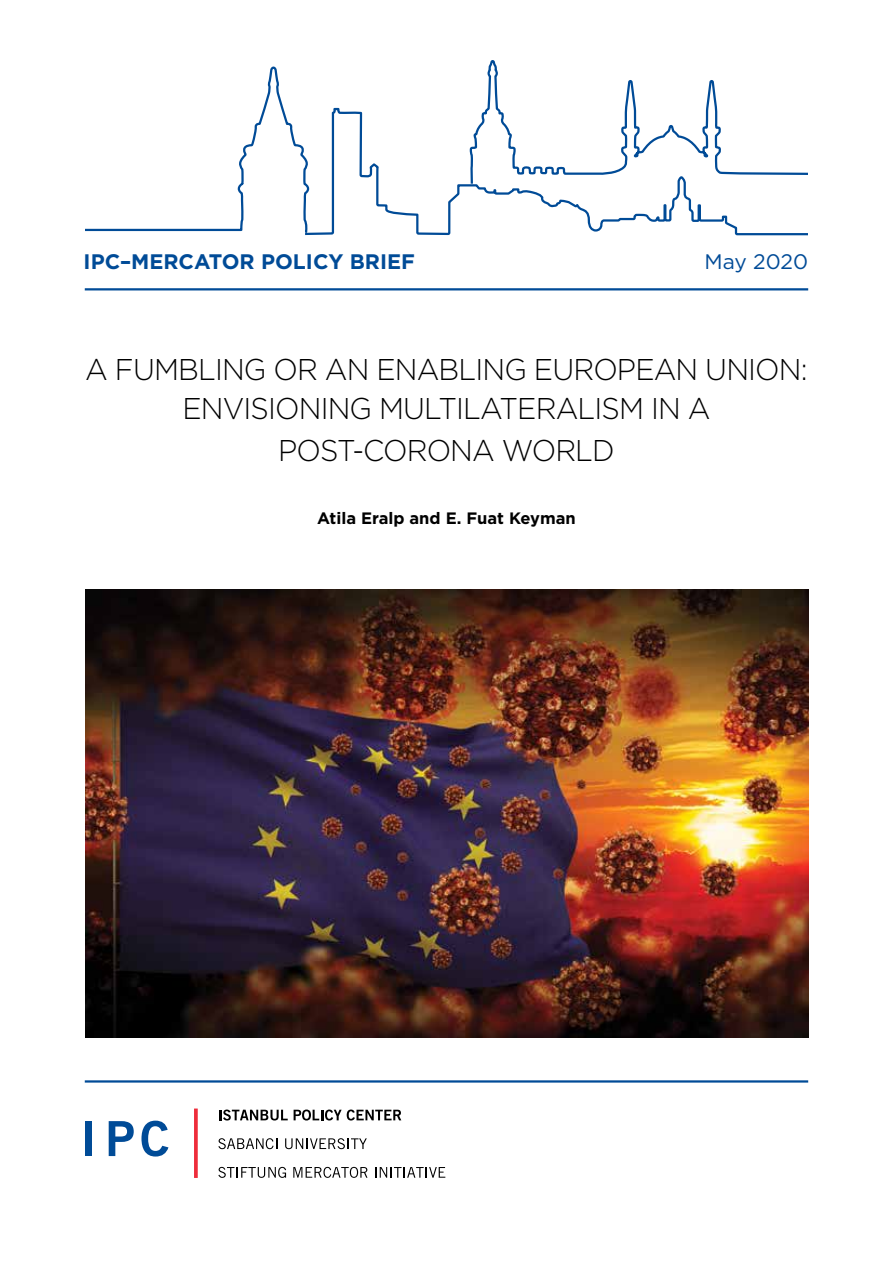
<style>
.page{position:relative;width:893px;height:1263px;background:#fff}
.page>*{position:absolute;margin:0;border:0;box-sizing:border-box;transform-origin:0 0}
.t1{font:300 30px/39px "Gotham";letter-spacing:-.03em;color:#000;text-align:center;scale:.96 1}
.t2{font:700 21px "Gotham";color:#004b97}
.t3{font:21px "Gotham";color:#004b97}
.t4{font:700 16.5px "Gotham";color:#000}
</style>
<div class="page">
<hr style="left:85px;top:1080px;width:723px;height:2px;background:#004b97">
<hr style="left:85px;top:288px;width:723px;height:2px;background:#004b97">
<svg style="left:85px;top:66px;width:218px;height:166px"></svg>
<svg style="left:303px;top:60px;width:505px;height:176px"></svg>
<svg style="left:218px;top:1167px;width:68px;height:11px"></svg>
<svg style="left:293px;top:1167px;width:74px;height:11px"></svg>
<svg style="left:375px;top:1167px;width:70px;height:11px"></svg>
<svg style="left:218px;top:1138px;width:59px;height:11px"></svg>
<svg style="left:285px;top:1138px;width:82px;height:11px"></svg>
<svg style="left:219px;top:1109px;width:69px;height:11px"></svg>
<svg style="left:294px;top:1109px;width:107px;height:11px"></svg>
<svg style="left:194px;top:1108px;width:4px;height:70px"></svg>
<svg style="left:109px;top:1121px;width:25px;height:35px"></svg>
<svg style="left:141px;top:1120px;width:27px;height:36px"></svg>
<div style="left:85px;top:1121px;width:7px;height:35px;background:#004b97"></div>
<img style="left:85px;top:590px;width:723px;height:448px">
<p class="t2" style="left:84px;top:248px;width:333px">IPC–MERCATOR POLICY BRIEF</p>
<p class="t3" style="left:704px;top:248px;width:105px">May 2020</p>
<p class="t1" style="left:85px;top:350px;width:754px">A FUMBLING OR AN ENABLING EUROPEAN UNION:<br>ENVISIONING MULTILATERALISM IN A</p>
<p class="t1" style="left:278px;top:431px;width:352px">POST-CORONA WORLD</p>
<p class="t4" style="left:317px;top:507px;width:260px">Atila Eralp and E. Fuat Keyman</p>
</div>
